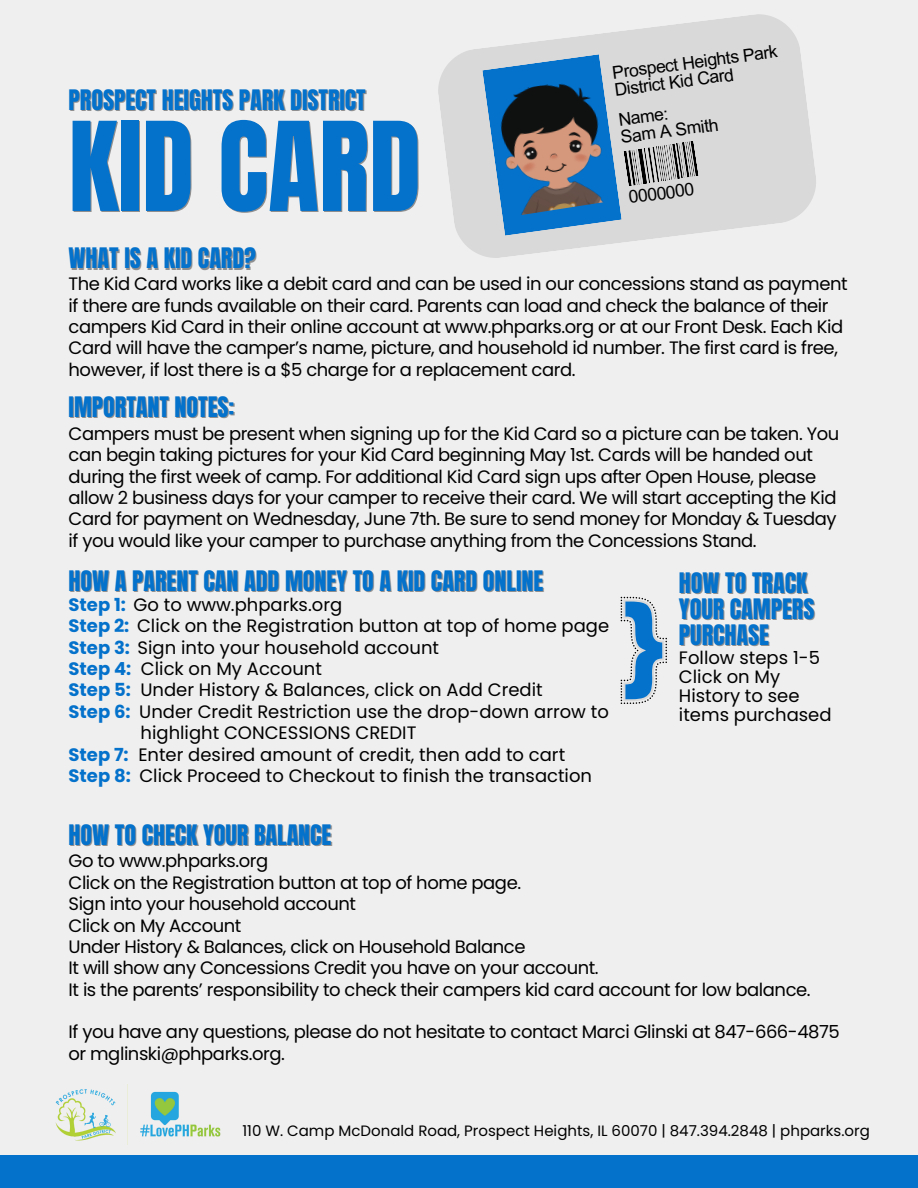
<style>
.page{position:relative;width:918px;height:1188px;background:#efefef}
.page>*{position:absolute;margin:0;border:0;box-sizing:border-box;transform-origin:0 0}
.t1{font:105px "Anton";color:#0471cb}
.t2{font:24px/25.8px "Anton";color:#0471cb}
.t3{font:18px/21.3px "Poppins";letter-spacing:-.025em;color:#000}
.t4{font:18px/19.2px "Poppins";color:#000}
.t5{font:17.7px/17.5px "Arial MT Pro";color:#000}
.t6{font:15px "Poppins";color:#000}
.s1{font-weight:700;color:#0471cb}
</style>
<div class="page">
<div style="left:0;top:1155px;width:918px;height:33px;background:#0471cb"></div>
<img style="left:55px;top:1084px;width:166px;height:61px">
<svg style="left:438px;top:14px;width:378px;height:244px;fill:#d9d9d9"></svg>
<svg style="left:482px;top:54px;width:217px;height:182px;background:#8198ad"></svg>
<svg style="left:621px;top:597px;width:46px;height:107px"></svg>
<h2 class="t2" style="left:69px;top:87px;width:299px">PROSPECT HEIGHTS PARK DISTRICT</h2>
<h1 class="t1" style="left:69px;top:91px;width:354px">KID CARD</h1>
<h2 class="t2" style="left:69px;top:246px;width:189px">WHAT IS A KID CARD?</h2>
<h1 class="t5" style="left:612px;top:65px;width:168px;rotate:-7deg">Prospect Heights Park<br>District Kid Card</h1>
<h2 class="t5" style="left:618px;top:113px;width:100px;line-height:17px;rotate:-7deg">Name:<br>Sam A Smith</h2>
<h2 class="t5" style="left:628px;top:190px;width:67px;rotate:-7deg">0000000</h2>
<h2 class="t3" style="left:69px;top:273px;width:781px">The Kid Card works like a debit card and can be used in our concessions stand as payment if there are funds available on their card. Parents can load and check the balance of their campers Kid Card in their online account at www.phparks.org or at our Front Desk. Each Kid Card will have the camper’s name, picture, and household id number. The first card is free, however, if lost there is a $5 charge for a replacement card.</h2>
<p class="t2" style="left:69px;top:394px;width:167px">IMPORTANT NOTES:</p>
<h2 class="t3" style="left:69px;top:423px;width:772px">Campers must be present when signing up for the Kid Card so a picture can be taken. You can begin taking pictures for your Kid Card beginning May 1st. Cards will be handed out during the first week of camp. For additional Kid Card sign ups after Open House, please allow 2 business days for your camper to receive their card. We will start accepting the Kid Card for payment on Wednesday, June 7th. Be sure to send money for Monday &amp; Tuesday if you would like your camper to purchase anything from the Concessions Stand.</h2>
<h1 class="t2" style="left:69px;top:569px;width:476px">HOW A PARENT CAN ADD MONEY TO A KID CARD ONLINE</h1>
<p class="t4" style="left:69px;top:595px;width:275px"><span class="s1">Step 1:</span> Go to www.phparks.org</p>
<p class="t4" style="left:69px;top:616px;width:542px"><span class="s1">Step 2:</span> Click on the Registration button at top of home page</p>
<p class="t4" style="left:69px;top:638px;width:372px"><span class="s1">Step 3:</span> Sign into your household account</p>
<p class="t4" style="left:69px;top:659px;width:255px"><span class="s1">Step 4:</span> Click on My Account</p>
<p class="t4" style="left:69px;top:681px;width:476px"><span class="s1">Step 5:</span> Under History &amp; Balances, click on Add Credit</p>
<p class="t4" style="left:69px;top:702px;width:542px"><span class="s1">Step 6:</span> Under Credit Restriction use the drop-down arrow to</p>
<p class="t4" style="left:141px;top:723px;width:277px">highlight CONCESSIONS CREDIT</p>
<p class="t4" style="left:69px;top:745px;width:498px"><span class="s1">Step 7:</span> Enter desired amount of credit, then add to cart</p>
<p class="t4" style="left:69px;top:766px;width:525px"><span class="s1">Step 8:</span> Click Proceed to Checkout to finish the transaction</p>
<h1 class="t2" style="left:69px;top:823px;width:264px">HOW TO CHECK YOUR BALANCE</h1>
<p class="t2" style="left:679px;top:570px;width:130px">HOW TO TRACK</p>
<p class="t2" style="left:679px;top:596px;width:137px">YOUR CAMPERS<br>PURCHASE</p>
<p class="t4" style="left:679px;top:648px;width:154px">Follow steps 1-5<br>Click on My<br>History to see items purchased</p>
<p class="t3" style="left:69px;top:850px;width:744px">Go to www.phparks.org<br>Click on the Registration button at top of home page.<br>Sign into your household account<br>Click on My Account<br>Under History &amp; Balances, click on Household Balance<br>It will show any Concessions Credit you have on your account.<br>It is the parents’ responsibility to check their campers kid card account for low balance.</p>
<p class="t3" style="left:69px;top:1021px;width:773px">If you have any questions, please do not hesitate to contact Marci Glinski at 847-666-4875 or mglinski@phparks.org.</p>
<h2 class="t6" style="left:242px;top:1121px;width:629px">110 W. Camp McDonald Road, Prospect Heights, IL 60070 | 847.394.2848 | phparks.org</h2>
</div>
